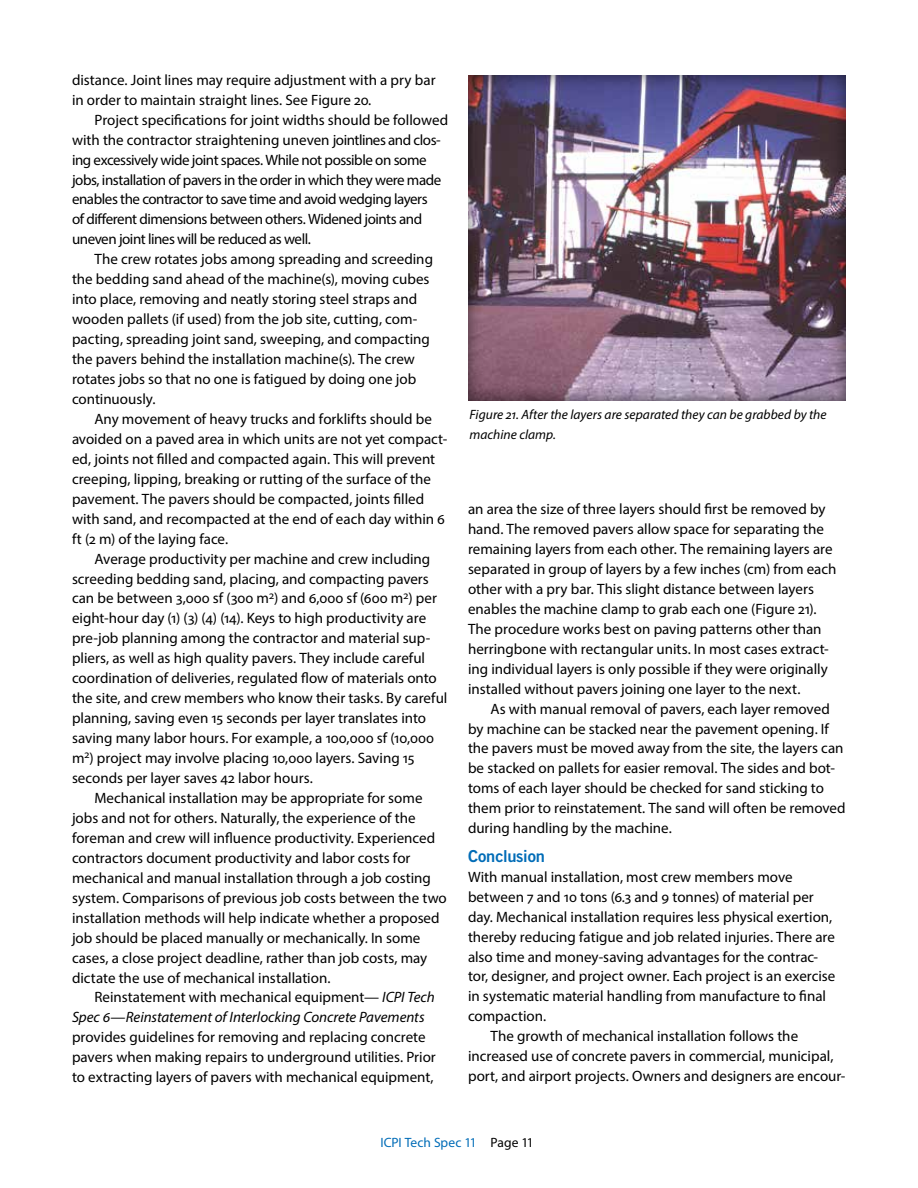
<style>
.page{position:relative;width:918px;height:1188px;background:#fff}
.page>*{position:absolute;margin:0;border:0;box-sizing:border-box;transform-origin:0 0}
.t1{font:16.5px "Trade Gothic Bold Two";letter-spacing:-.01em;color:#006cb7}
.t2{font:15px/20px "Myriad Pro";color:#000}
.t3{font:15px/20px "Myriad Pro";letter-spacing:-.03em;color:#000}
.t4{font:italic 15px "Myriad Pro";color:#000}
.t5{font:italic 13.5px/19.5px "Myriad Pro";letter-spacing:.005em;color:#000}
.t6{font:13.5px "Myriad Pro";color:#006cb7}
.s1{font-style:italic}
.s2{color:#000}
</style>
<div class="page">
<div style="left:466px;top:74px;width:382px;height:328px;background:#000;opacity:.6"></div>
<p class="t2" style="left:72px;top:70px;width:365px">distance. Joint lines may require adjustment with a pry bar in order to maintain straight lines. See Figure 20.</p>
<p class="t3" style="left:72px;top:109px;width:378px;text-indent:22px">Project specifications for joint widths should be followed with the contractor straightening uneven jointlines and clos&shy;ing excessively wide joint spaces. While not possible on some jobs, installation of pavers in the order in which they were made enables the contractor to save time and avoid wedging layers<br>of different dimensions between others. Widened joints and uneven joint lines will be reduced as well.</p>
<p class="t2" style="left:72px;top:249px;width:363px;text-indent:22px">The crew rotates jobs among spreading and screeding the bedding sand ahead of the machine(s), moving cubes into place, removing and neatly storing steel straps and wooden pallets (if used) from the job site, cutting, com&shy;pacting, spreading joint sand, sweeping, and compacting the pavers behind the installation machine(s). The crew rotates jobs so that no one is fatigued by doing one job continuously.</p>
<p class="t2" style="left:72px;top:409px;width:377px;text-indent:22px">Any movement of heavy trucks and forklifts should be avoided on a paved area in which units are not yet compact&shy;ed, joints not filled and compacted again. This will prevent creeping, lipping, breaking or rutting of the surface of the pavement. The pavers should be compacted, joints filled with sand, and recompacted at the end of each day within 6 ft (2 m) of the laying face.</p>
<p class="t2" style="left:94px;top:548px;width:337px">Average productivity per machine and crew including</p>
<p class="t2" style="left:72px;top:568px;width:358px">screeding bedding sand, placing, and compacting pavers</p>
<p class="t2" style="left:72px;top:588px;width:366px">can be between 3,000 sf (300 m<sup>2</sup>) and 6,000 sf (600 m<sup>2</sup>) per</p>
<p class="t2" style="left:72px;top:608px;width:356px">eight-hour day (1) (3) (4) (14). Keys to high productivity are</p>
<p class="t2" style="left:72px;top:628px;width:360px">pre-job planning among the contractor and material sup-</p>
<p class="t2" style="left:72px;top:648px;width:355px">pliers, as well as high quality pavers. They include careful</p>
<p class="t2" style="left:72px;top:668px;width:366px">coordination of deliveries, regulated flow of materials onto</p>
<p class="t2" style="left:72px;top:688px;width:377px">the site, and crew members who know their tasks. By careful</p>
<p class="t2" style="left:72px;top:708px;width:356px">planning, saving even 15 seconds per layer translates into</p>
<p class="t2" style="left:72px;top:728px;width:364px">saving many labor hours. For example, a 100,000 sf (10,000</p>
<p class="t2" style="left:72px;top:748px;width:344px">m<sup>2</sup>) project may involve placing 10,000 layers. Saving 15</p>
<p class="t2" style="left:72px;top:768px;width:242px">seconds per layer saves 42 labor hours.</p>
<p class="t2" style="left:95px;top:788px;width:330px">Mechanical installation may be appropriate for some</p>
<p class="t2" style="left:72px;top:808px;width:345px">jobs and not for others. Naturally, the experience of the</p>
<p class="t2" style="left:72px;top:828px;width:365px">foreman and crew will influence productivity. Experienced</p>
<p class="t2" style="left:72px;top:848px;width:340px">contractors document productivity and labor costs for</p>
<p class="t2" style="left:72px;top:868px;width:360px">mechanical and manual installation through a job costing</p>
<p class="t2" style="left:72px;top:887px;width:376px">system. Comparisons of previous job costs between the two</p>
<p class="t2" style="left:72px;top:907px;width:369px">installation methods will help indicate whether a proposed</p>
<p class="t2" style="left:72px;top:927px;width:350px">job should be placed manually or mechanically. In some</p>
<p class="t2" style="left:72px;top:947px;width:357px">cases, a close project deadline, rather than job costs, may</p>
<p class="t2" style="left:72px;top:967px;width:260px">dictate the use of mechanical installation.</p>
<p class="t2" style="left:95px;top:987px;width:342px">Reinstatement with mechanical equipment— <span class="s1">ICPI Tech</span></p>
<p class="t4" style="left:72px;top:1008px;width:354px">Spec 6—Reinstatement of Interlocking Concrete Pavements</p>
<p class="t2" style="left:72px;top:1027px;width:365px">provides guidelines for removing and replacing concrete pavers when making repairs to underground utilities. Prior to extracting layers of pavers with mechanical equipment,</p>
<p class="t5" style="left:470px;top:405px;width:359px">Figure 21. After the layers are separated they can be grabbed by the machine clamp.</p>
<p class="t2" style="left:468px;top:499px;width:370px">an area the size of three layers should first be removed by hand. The removed pavers allow space for separating the remaining layers from each other. The remaining layers are separated in group of layers by a few inches (cm) from each other with a pry bar. This slight distance between layers enables the machine clamp to grab each one (Figure 21).<br>The procedure works best on paving patterns other than herringbone with rectangular units. In most cases extract&shy;ing individual layers is only possible if they were originally installed without pavers joining one layer to the next.</p>
<p class="t2" style="left:468px;top:698px;width:379px;text-indent:22px">As with manual removal of pavers, each layer removed by machine can be stacked near the pavement opening. If the pavers must be moved away from the site, the layers can be stacked on pallets for easier removal. The sides and bot&shy;toms of each layer should be checked for sand sticking to them prior to reinstatement. The sand will often be removed during handling by the machine.</p>
<p class="t1" style="left:468px;top:846px;width:79px">Conclusion</p>
<p class="t2" style="left:468px;top:866px;width:326px">With manual installation, most crew members move</p>
<p class="t2" style="left:468px;top:886px;width:347px">between 7 and 10 tons (6.3 and 9 tonnes) of material per</p>
<p class="t2" style="left:468px;top:906px;width:366px">day. Mechanical installation requires less physical exertion,</p>
<p class="t2" style="left:468px;top:926px;width:368px">thereby reducing fatigue and job related injuries. There are</p>
<p class="t2" style="left:468px;top:946px;width:352px">also time and money-saving advantages for the contrac-</p>
<p class="t2" style="left:468px;top:966px;width:369px">tor, designer, and project owner. Each project is an exercise</p>
<p class="t2" style="left:468px;top:986px;width:360px">in systematic material handling from manufacture to final</p>
<p class="t2" style="left:468px;top:1006px;width:80px">compaction.</p>
<p class="t2" style="left:490px;top:1026px;width:309px">The growth of mechanical installation follows the</p>
<p class="t2" style="left:468px;top:1046px;width:367px">increased use of concrete pavers in commercial, municipal,</p>
<p class="t2" style="left:468px;top:1066px;width:379px">port, and airport projects. Owners and designers are encour-</p>
<p class="t6" style="left:380px;top:1134px;width:155px">ICPI Tech Spec 11 <span class="s2">Page 11</span></p>
</div>
